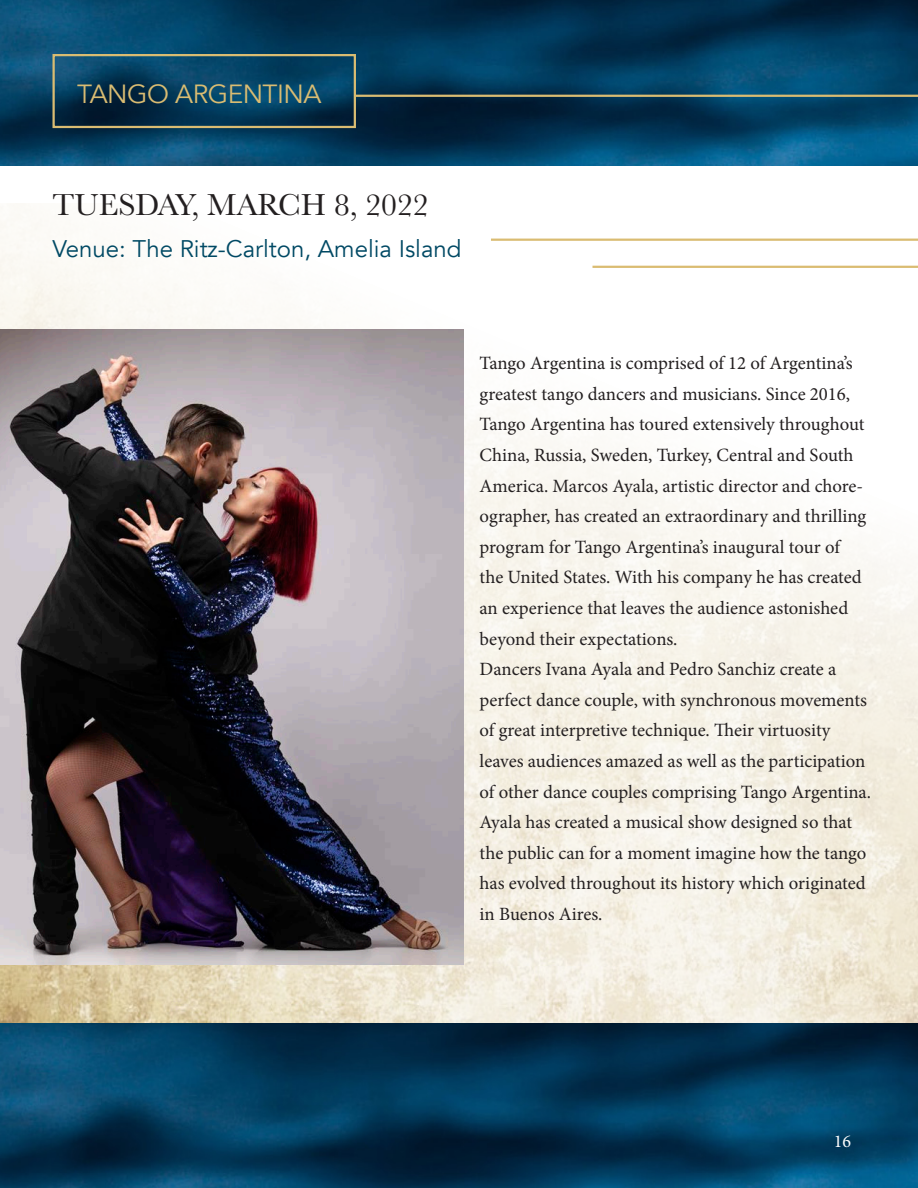
<style>
.page{position:relative;width:918px;height:1188px;background:#fff}
.page>*{position:absolute;margin:0;border:0;box-sizing:border-box;transform-origin:0 0}
.t1{font:31.5px "Baskerville";color:#231f20}
.t2{font:26.25px "Avenir";letter-spacing:-.02em;color:#dabc72}
.t3{font:24px "Avenir";color:#004964}
.t4{font:18.75px/30.6px "Minion Pro";letter-spacing:-.005em;color:#231f20}
.t5{font:18px "Minion Pro";color:#fff}
</style>
<div class="page">
<img style="left:0;top:0;width:918px;height:165px">
<img style="left:0;top:205px;width:918px;height:819px">
<div style="left:52px;top:54px;width:304px;height:74px;border:2px solid #dabc72"></div>
<hr style="left:356px;top:95px;width:562px;height:2px;background:#dabc72">
<img style="left:0;top:1024px;width:918px;height:164px">
<img style="left:0;top:329px;width:463px;height:635px">
<hr style="left:592px;top:266px;width:326px;height:2px;background:#dabc72">
<hr style="left:491px;top:239px;width:427px;height:2px;background:#dabc72">
<p class="t2" style="left:77px;top:78px;width:246px">TANGO ARGENTINA</p>
<p class="t1" style="left:52px;top:184px;width:378px">TUESDAY, MARCH 8, 2022</p>
<p class="t3" style="left:52px;top:235px;width:411px">Venue: The Ritz-Carlton, Amelia Island</p>
<p class="t4" style="left:480px;top:348px;width:388px">Tango Argentina is comprised of 12 of Argentina’s greatest tango dancers and musicians. Since 2016, Tango Argentina has toured extensively throughout China, Russia, Sweden, Turkey, Central and South America. Marcos Ayala, artistic director and chore&shy;ographer, has created an extraordinary and thrilling</p>
<p class="t4" style="left:480px;top:532px;width:384px">program for Tango Argentina’s inaugural tour of the United States. With his company he has created an experience that leaves the audience astonished beyond their expectations.</p>
<p class="t4" style="left:480px;top:654px;width:358px">Dancers Ivana Ayala and Pedro Sanchiz create a</p>
<p class="t4" style="left:480px;top:685px;width:393px">perfect dance couple, with synchronous movements of great interpretive technique. Their virtuosity leaves audiences amazed as well as the participation of other dance couples comprising Tango Argentina.<br>Ayala has created a musical show designed so that the public can for a moment imagine how the tango has evolved throughout its history which originated in Buenos Aires.</p>
<p class="t5" style="left:834px;top:1129px;width:19px">16</p>
</div>
